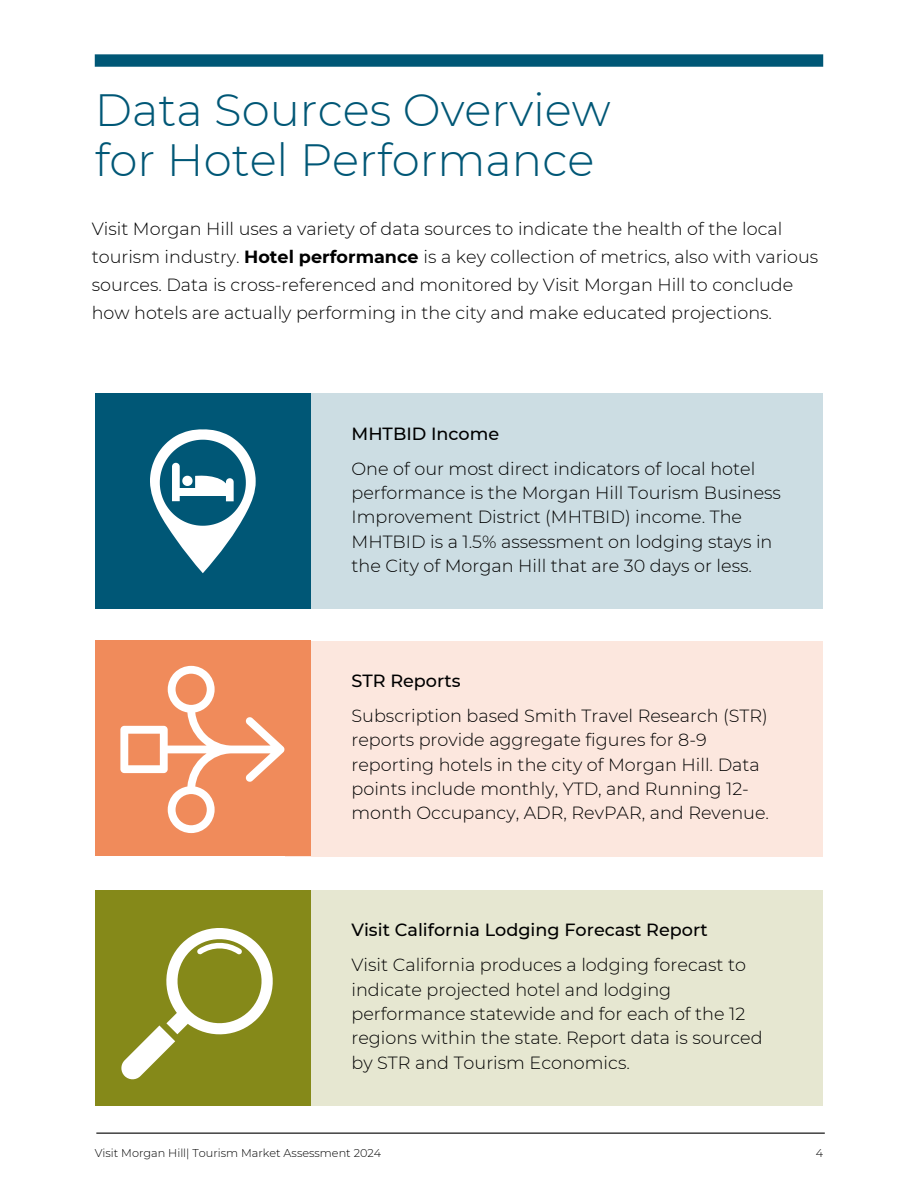
<style>
.page{position:relative;width:918px;height:1188px;background:#fff}
.page>*{position:absolute;margin:0;border:0;box-sizing:border-box;transform-origin:0 0}
.t1{font:300 45.15px/49.8px "Montserrat";color:#005776}
.t2{font:300 17.7px/24.3px "Montserrat";color:#000}
.t3{font:500 17.7px "Montserrat";color:#000}
.t4{font:300 17.55px/28.2px "Montserrat";color:#000}
.t5{font:300 11.25px "Montserrat";color:#000}
.s1{font-weight:700}
</style>
<div class="page">
<div style="left:285px;top:393px;width:538px;height:216px;background:#ccdde3"></div>
<div style="left:285px;top:641px;width:538px;height:216px;background:#fce7de"></div>
<div style="left:285px;top:890px;width:538px;height:216px;background:#e6e7d1"></div>
<div style="left:95px;top:393px;width:216px;height:216px;background:#005776"></div>
<div style="left:95px;top:641px;width:216px;height:215px;background:#f08b5b"></div>
<div style="left:95px;top:890px;width:216px;height:216px;background:#858919"></div>
<hr style="left:96px;top:1133px;width:729px;height:1px;background:#000">
<div style="left:95px;top:54px;width:728px;height:13px;background:#005776"></div>
<svg style="left:150px;top:429px;width:106px;height:145px"></svg>
<div style="left:180px;top:488px;width:46px;height:8px;background:#fff"></div>
<svg style="left:120px;top:665px;width:165px;height:168px"></svg>
<svg style="left:121px;top:928px;width:152px;height:152px"></svg>
<h1 class="t1" style="left:95px;top:85px;width:518px">Data Sources Overview for Hotel Performance</h1>
<p class="t4" style="left:92px;top:215px;width:728px">Visit Morgan Hill uses a variety of data sources to indicate the health of the local tourism industry. <span class="s1">Hotel performance</span> is a key collection of metrics, also with various sources. Data is cross-referenced and monitored by Visit Morgan Hill to conclude how hotels are actually performing in the city and make educated projections.</p>
<p class="t3" style="left:352px;top:422px;width:149px">MHTBID Income</p>
<p class="t2" style="left:352px;top:456px;width:431px">One of our most direct indicators of local hotel performance is the Morgan Hill Tourism Business Improvement District (MHTBID) income. The MHTBID is a 1.5% assessment on lodging stays in the City of Morgan Hill that are 30 days or less.</p>
<p class="t3" style="left:352px;top:670px;width:111px">STR Reports</p>
<p class="t2" style="left:352px;top:704px;width:419px">Subscription based Smith Travel Research (STR) reports provide aggregate figures for 8-9 reporting hotels in the city of Morgan Hill. Data points include monthly, YTD, and Running 12- month Occupancy, ADR, RevPAR, and Revenue.</p>
<p class="t3" style="left:352px;top:919px;width:358px">Visit California Lodging Forecast Report</p>
<p class="t2" style="left:352px;top:953px;width:413px">Visit California produces a lodging forecast to indicate projected hotel and lodging performance statewide and for each of the 12 regions within the state. Report data is sourced by STR and Tourism Economics.</p>
<p class="t5" style="left:95px;top:1146px;width:288px">Visit Morgan Hill| Tourism Market Assessment 2024</p>
<p class="t5" style="left:816px;top:1146px;width:9px">4</p>
</div>
